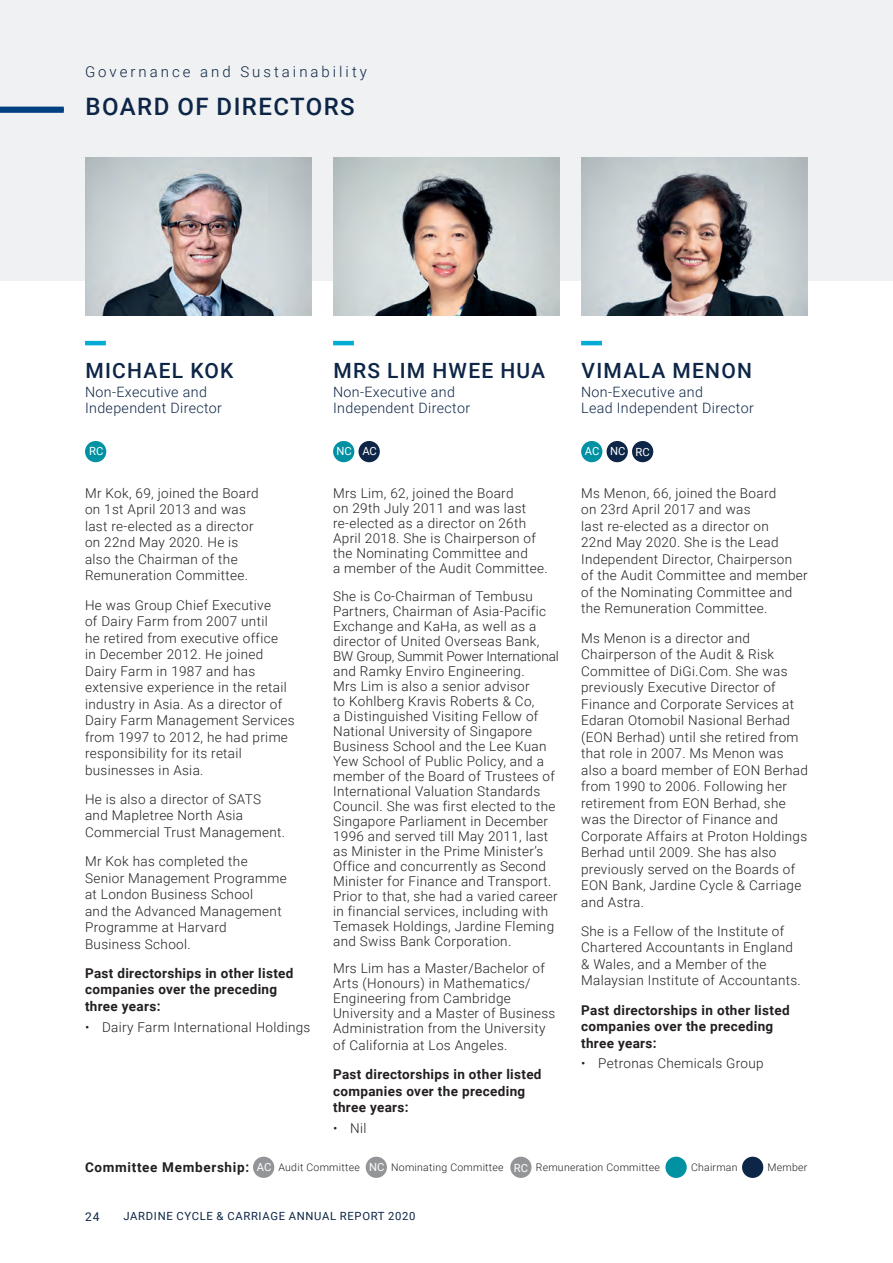
<style>
.page{position:relative;width:893px;height:1263px;background:#fff}
.page>*{position:absolute;margin:0;border:0;box-sizing:border-box;transform-origin:0 0}
.Page_Title_Cont{font:500 24px "Roboto";letter-spacing:.06em;color:#0d2546}
.BOD-Name{font:500 21px "Roboto";letter-spacing:.06em;color:#0d2546}
.Running_Header{font:300 15px "Roboto";letter-spacing:.2em;color:#0d2546}
.BOD-Designation{font:300 14.25px/16.5px "Roboto";letter-spacing:.025em;color:#0d2546}
.BOD_bodytext{font:300 13.5px/16.5px "Roboto";letter-spacing:.025em;color:#231f20}
.BOD-Sub-pic{font:700 13.5px/16.5px "Roboto";letter-spacing:.025em;color:#231f20}
.BOD-Sub{font:700 13.5px "Roboto";letter-spacing:.05em;color:#231f20}
.t1{font:12px "Roboto";color:#0d2546}
.t2{font:11.25px "Roboto";letter-spacing:.06em;color:#0d2546}
.BOD-Legend-Circle{font:11.25px "Roboto";color:#fff}
.Footnote_Indent{font:300 10.5px "Roboto";letter-spacing:.025em;color:#231f20}
</style>
<div class="page">
<div style="left:0;top:0;width:893px;height:280px;background:#f0f1f2"></div>
<div style="left:0;top:108px;width:64px;height:5px;background:#014081"></div>
<div style="left:253px;top:1157px;width:21px;height:21px;background:#939598;border-radius:50%"></div>
<div style="left:366px;top:1157px;width:21px;height:21px;background:#939598;border-radius:50%"></div>
<div style="left:510px;top:1157px;width:21px;height:21px;background:#939598;border-radius:50%"></div>
<div style="left:665px;top:1157px;width:22px;height:21px;background:#0091a2;border-radius:50%"></div>
<div style="left:742px;top:1157px;width:21px;height:21px;background:#0d2546;border-radius:50%"></div>
<hr style="left:85px;top:341px;width:21px;height:4px;background:#03acd4">
<div style="left:85px;top:441px;width:21px;height:21px;background:#0091a2;border-radius:50%"></div>
<hr style="left:333px;top:341px;width:21px;height:4px;background:#03acd4">
<div style="left:333px;top:441px;width:21px;height:21px;background:#0091a2;border-radius:50%"></div>
<div style="left:359px;top:441px;width:21px;height:21px;background:#0d2546;border-radius:50%"></div>
<hr style="left:581px;top:341px;width:21px;height:4px;background:#03acd4">
<div style="left:581px;top:441px;width:21px;height:21px;background:#0091a2;border-radius:50%"></div>
<div style="left:607px;top:441px;width:21px;height:21px;background:#0d2546;border-radius:50%"></div>
<div style="left:632px;top:441px;width:21px;height:21px;background:#0d2546;border-radius:50%"></div>
<img style="left:333px;top:157px;width:227px;height:158px">
<img style="left:85px;top:157px;width:227px;height:158px">
<img style="left:581px;top:157px;width:227px;height:158px">
<hr style="left:0;top:107px;width:64px;height:4px;background:#014081">
<p class="Running_Header" style="left:85px;top:61px;width:283px">Governance and Sustainability</p>
<p class="Page_Title_Cont" style="left:85px;top:90px;width:271px">BOARD OF DIRECTORS</p>
<p class="BOD-Name" style="left:85px;top:356px;width:150px">MICHAEL KOK</p>
<p class="BOD-Designation" style="left:85px;top:383px;width:139px">Non-Executive and<br>Independent Director</p>
<p class="BOD-Legend-Circle" style="left:89px;top:443px;width:16px">RC</p>
<p class="BOD_bodytext" style="left:85px;top:484px;width:175px">Mr Kok, 69, joined the Board on 1st April 2013 and was last re-elected as a director on 22nd May 2020. He is also the Chairman of the<br>Remuneration Committee.</p>
<p class="BOD_bodytext" style="left:85px;top:596px;width:211px">He was Group Chief Executive<br>of Dairy Farm from 2007 until<br>he retired from executive office<br>in December 2012. He joined<br>Dairy Farm in 1987 and has extensive experience in the retail industry in Asia. As a director of<br>Dairy Farm Management Services from 1997 to 2012, he had prime responsibility for its retail businesses in Asia.</p>
<p class="BOD_bodytext" style="left:85px;top:790px;width:201px">He is also a director of SATS and Mapletree North Asia<br>Commercial Trust Management.</p>
<p class="BOD_bodytext" style="left:85px;top:852px;width:203px">Mr Kok has completed the<br>Senior Management Programme at London Business School<br>and the Advanced Management<br>Programme at Harvard<br>Business School.</p>
<p class="BOD-Sub-pic" style="left:85px;top:964px;width:210px">Past directorships in other listed companies over the preceding three years:</p>
<p class="BOD_bodytext" style="left:85px;top:1018px;width:227px">• Dairy Farm International Holdings</p>
<p class="BOD-Name" style="left:333px;top:356px;width:213px">MRS LIM HWEE HUA</p>
<p class="BOD-Designation" style="left:333px;top:383px;width:139px">Non-Executive and<br>Independent Director</p>
<p class="BOD-Legend-Circle" style="left:337px;top:443px;width:17px">NC</p>
<p class="BOD-Legend-Circle" style="left:362px;top:443px;width:16px">AC</p>
<p class="BOD_bodytext" style="left:333px;top:485px;width:216px;line-height:15px">Mrs Lim, 62, joined the Board<br>on 29th July 2011 and was last re-elected as a director on 26th<br>April 2018. She is Chairperson of the Nominating Committee and<br>a member of the Audit Committee.</p>
<p class="BOD_bodytext" style="left:333px;top:588px;width:227px;line-height:15px">She is Co-Chairman of Tembusu Partners, Chairman of Asia-Pacific Exchange and KaHa, as well as a director of United Overseas Bank, BW Group, Summit Power International and Ramky Enviro Engineering.<br>Mrs Lim is also a senior advisor<br>to Kohlberg Kravis Roberts &amp; Co,<br>a Distinguished Visiting Fellow of National University of Singapore Business School and the Lee Kuan Yew School of Public Policy, and a member of the Board of Trustees of International Valuation Standards Council. She was first elected to the Singapore Parliament in December 1996 and served till May 2011, last as Minister in the Prime Minister’s Office and concurrently as Second Minister for Finance and Transport.<br>Prior to that, she had a varied career in financial services, including with Temasek Holdings, Jardine Fleming and Swiss Bank Corporation.</p>
<p class="BOD_bodytext" style="left:333px;top:960px;width:224px;line-height:15px">Mrs Lim has a Master/Bachelor of<br>Arts (Honours) in Mathematics/<br>Engineering from Cambridge<br>University and a Master of Business<br>Administration from the University</p>
<p class="BOD_bodytext" style="left:333px;top:1036px;width:176px">of California at Los Angeles.</p>
<p class="BOD-Sub-pic" style="left:333px;top:1065px;width:210px">Past directorships in other listed companies over the preceding three years:</p>
<p class="BOD_bodytext" style="left:333px;top:1119px;width:35px">• Nil</p>
<p class="BOD-Name" style="left:581px;top:356px;width:172px">VIMALA MENON</p>
<p class="BOD-Designation" style="left:581px;top:383px;width:174px">Non-Executive and<br>Lead Independent Director</p>
<p class="BOD-Legend-Circle" style="left:585px;top:443px;width:16px">AC</p>
<p class="BOD-Legend-Circle" style="left:610px;top:443px;width:17px">NC</p>
<p class="BOD-Legend-Circle" style="left:636px;top:444px;width:16px">RC</p>
<p class="BOD_bodytext" style="left:581px;top:484px;width:228px">Ms Menon, 66, joined the Board<br>on 23rd April 2017 and was<br>last re-elected as a director on<br>22nd May 2020. She is the Lead<br>Independent Director, Chairperson of the Audit Committee and member of the Nominating Committee and the Remuneration Committee.</p>
<p class="BOD_bodytext" style="left:581px;top:629px;width:228px">Ms Menon is a director and<br>Chairperson of the Audit &amp; Risk<br>Committee of DiGi.Com. She was previously Executive Director of<br>Finance and Corporate Services at<br>Edaran Otomobil Nasional Berhad (EON Berhad) until she retired from that role in 2007. Ms Menon was also a board member of EON Berhad from 1990 to 2006. Following her retirement from EON Berhad, she was the Director of Finance and<br>Corporate Affairs at Proton Holdings<br>Berhad until 2009. She has also previously served on the Boards of<br>EON Bank, Jardine Cycle &amp; Carriage and Astra.</p>
<p class="BOD_bodytext" style="left:581px;top:922px;width:221px">She is a Fellow of the Institute of<br>Chartered Accountants in England &amp; Wales, and a Member of the<br>Malaysian Institute of Accountants.</p>
<p class="BOD-Sub-pic" style="left:581px;top:1001px;width:210px">Past directorships in other listed companies over the preceding three years:</p>
<p class="BOD_bodytext" style="left:581px;top:1055px;width:184px">• Petronas Chemicals Group</p>
<p class="BOD-Sub" style="left:85px;top:1158px;width:166px">Committee Membership:</p>
<p class="BOD-Legend-Circle" style="left:257px;top:1159px;width:16px">AC</p>
<p class="Footnote_Indent" style="left:279px;top:1160px;width:83px">Audit Committee</p>
<p class="BOD-Legend-Circle" style="left:369px;top:1159px;width:17px">NC</p>
<p class="Footnote_Indent" style="left:391px;top:1160px;width:114px">Nominating Committee</p>
<p class="BOD-Legend-Circle" style="left:514px;top:1160px;width:16px">RC</p>
<p class="Footnote_Indent" style="left:536px;top:1160px;width:125px">Remuneration Committee</p>
<p class="Footnote_Indent" style="left:691px;top:1160px;width:48px">Chairman</p>
<p class="Footnote_Indent" style="left:767px;top:1160px;width:41px">Member</p>
<p class="t1" style="left:85px;top:1208px;width:16px">24</p>
<p class="t2" style="left:124px;top:1208px;width:293px">JARDINE CYCLE &amp; CARRIAGE ANNUAL REPORT 2020</p>
</div>
